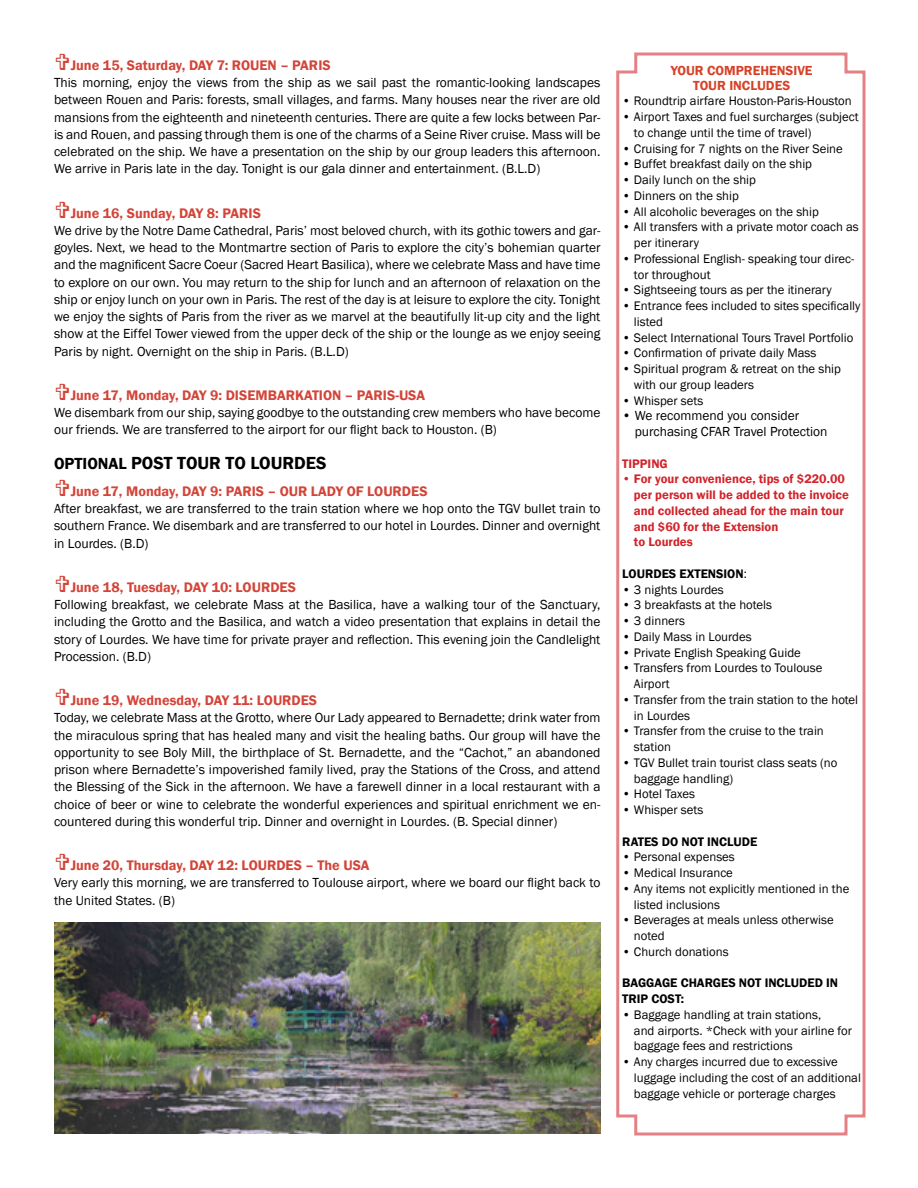
<style>
.page{position:relative;width:918px;height:1188px;background:#fff}
.page>*{position:absolute;margin:0;border:0;box-sizing:border-box;transform-origin:0 0}
.t1{font:600 18px "Franklin Gothic";color:#000}
.t2{font:600 14.25px "Franklin Gothic";color:#d34439}
.t3{font:13.5px/17.2px "Franklin Gothic";color:#000;text-align:justify}
.t4{font:600 13.5px/14.4px "Franklin Gothic";color:#d64227;text-align:center}
.t5{font:12.75px/15.8px "Franklin Gothic";color:#000}
.t6{font:600 12.75px/15.8px "Franklin Gothic";color:#d2232a}
.t7{font:600 12.75px/15.8px "Franklin Gothic";color:#000}
.s1{font-size:16.5px}
.s2{font-weight:400}
</style>
<div class="page">
<svg style="left:616px;top:52px;width:250px;height:1084px"></svg>
<img style="left:54px;top:922px;width:546px;height:212px">
<p class="t2" style="left:71px;top:56px;width:261px">June 15, Saturday, DAY 7: ROUEN – PARIS</p>
<p class="t3" style="left:54px;top:74px;width:548px">This morning, enjoy the views from the ship as we sail past the romantic-looking landscapes between Rouen and Paris: forests, small villages, and farms. Many houses near the river are old mansions from the eighteenth and nineteenth centuries. There are quite a few locks between Par&shy;is and Rouen, and passing through them is one of the charms of a Seine River cruise. Mass will be celebrated on the ship. We have a presentation on the ship by our group leaders this afternoon.<br>We arrive in Paris late in the day. Tonight is our gala dinner and entertainment. (B.L.D)</p>
<p class="t2" style="left:71px;top:204px;width:192px">June 16, Sunday, DAY 8: PARIS</p>
<p class="t3" style="left:54px;top:222px;width:548px">We drive by the Notre Dame Cathedral, Paris’ most beloved church, with its gothic towers and gar&shy;goyles. Next, we head to the Montmartre section of Paris to explore the city’s bohemian quarter and the magnificent Sacre Coeur (Sacred Heart Basilica), where we celebrate Mass and have time to explore on our own. You may return to the ship for lunch and an afternoon of relaxation on the ship or enjoy lunch on your own in Paris. The rest of the day is at leisure to explore the city. Tonight we enjoy the sights of Paris from the river as we marvel at the beautifully lit-up city and the light show at the Eiffel Tower viewed from the upper deck of the ship or the lounge as we enjoy seeing Paris by night. Overnight on the ship in Paris. (B.L.D)</p>
<p class="t2" style="left:71px;top:386px;width:356px">June 17, Monday, DAY 9: DISEMBARKATION – PARIS-USA</p>
<p class="t3" style="left:54px;top:404px;width:548px">We disembark from our ship, saying goodbye to the outstanding crew members who have become our friends. We are transferred to the airport for our flight back to Houston. (B)</p>
<h1 class="t1" style="left:54px;top:452px;width:274px"><span class="s1">OPTIONAL</span> POST TOUR TO LOURDES</h1>
<p class="t2" style="left:71px;top:482px;width:358px">June 17, Monday, DAY 9: PARIS – OUR LADY OF LOURDES</p>
<p class="t3" style="left:54px;top:500px;width:548px">After breakfast, we are transferred to the train station where we hop onto the TGV bullet train to southern France. We disembark and are transferred to our hotel in Lourdes. Dinner and overnight in Lourdes. (B.D)</p>
<p class="t2" style="left:71px;top:578px;width:227px">June 18, Tuesday, DAY 10: LOURDES</p>
<p class="t3" style="left:54px;top:596px;width:548px">Following breakfast, we celebrate Mass at the Basilica, have a walking tour of the Sanctuary, including the Grotto and the Basilica, and watch a video presentation that explains in detail the story of Lourdes. We have time for private prayer and reflection. This evening join the Candlelight Procession. (B.D)</p>
<p class="t2" style="left:71px;top:692px;width:248px">June 19, Wednesday, DAY 11: LOURDES</p>
<p class="t3" style="left:54px;top:710px;width:548px">Today, we celebrate Mass at the Grotto, where Our Lady appeared to Bernadette; drink water from the miraculous spring that has healed many and visit the healing baths. Our group will have the opportunity to see Boly Mill, the birthplace of St. Bernadette, and the “Cachot,” an abandoned prison where Bernadette’s impoverished family lived, pray the Stations of the Cross, and attend the Blessing of the Sick in the afternoon. We have a farewell dinner in a local restaurant with a choice of beer or wine to celebrate the wonderful experiences and spiritual enrichment we en&shy;countered during this wonderful trip. Dinner and overnight in Lourdes. (B. Special dinner)</p>
<p class="t2" style="left:71px;top:857px;width:300px">June 20, Thursday, DAY 12: LOURDES – The USA</p>
<p class="t3" style="left:54px;top:875px;width:548px">Very early this morning, we are transferred to Toulouse airport, where we board our flight back to the United States. (B)</p>
<p class="t4" style="left:671px;top:64px;width:143px">YOUR COMPREHENSIVE<br>TOUR INCLUDES</p>
<p class="t5" style="left:622px;top:94px;width:231px">• Roundtrip airfare Houston-Paris-Houston</p>
<p class="t5" style="left:634px;top:109px;width:226px;text-indent:-12px">• Airport Taxes and fuel surcharges (subject to change until the time of travel)</p>
<p class="t5" style="left:622px;top:141px;width:222px">• Cruising for 7 nights on the River Seine</p>
<p class="t5" style="left:622px;top:157px;width:191px">• Buffet breakfast daily on the ship</p>
<p class="t5" style="left:622px;top:172px;width:135px">• Daily lunch on the ship</p>
<p class="t5" style="left:622px;top:188px;width:118px">• Dinners on the ship</p>
<p class="t5" style="left:622px;top:204px;width:198px">• All alcoholic beverages on the ship</p>
<p class="t5" style="left:634px;top:220px;width:226px;text-indent:-12px">• All transfers with a private motor coach as per itinerary</p>
<p class="t5" style="left:634px;top:251px;width:222px;text-indent:-12px">• Professional English- speaking tour direc&shy;tor throughout</p>
<p class="t5" style="left:622px;top:282px;width:211px">• Sightseeing tours as per the itinerary</p>
<p class="t5" style="left:634px;top:298px;width:228px;text-indent:-12px">• Entrance fees included to sites specifically listed</p>
<p class="t5" style="left:622px;top:330px;width:233px">• Select International Tours Travel Portfolio</p>
<p class="t5" style="left:622px;top:345px;width:195px">• Confirmation of private daily Mass</p>
<p class="t5" style="left:634px;top:361px;width:208px;text-indent:-12px">• Spiritual program &amp; retreat on the ship with our group leaders</p>
<p class="t5" style="left:622px;top:393px;width:82px">• Whisper sets</p>
<p class="t3" style="left:635px;top:408px;width:194px;line-height:15.8px;text-indent:-12px">• We recommend you consider purchasing CFAR Travel Protection</p>
<p class="t6" style="left:622px;top:456px;width:47px">TIPPING</p>
<p class="t6" style="left:634px;top:471px;width:216px;text-indent:-12px">• For your convenience, tips of $220.00 per person will be added to the invoice and collected ahead for the main tour and $60 for the Extension<br>to Lourdes</p>
<p class="t7" style="left:622px;top:566px;width:126px">LOURDES EXTENSION<span class="s2">:</span></p>
<p class="t5" style="left:622px;top:582px;width:103px">• 3 nights Lourdes</p>
<p class="t5" style="left:622px;top:598px;width:151px">• 3 breakfasts at the hotels</p>
<p class="t5" style="left:622px;top:613px;width:64px">• 3 dinners</p>
<p class="t5" style="left:622px;top:629px;width:131px">• Daily Mass in Lourdes</p>
<p class="t5" style="left:622px;top:645px;width:180px">• Private English Speaking Guide</p>
<p class="t5" style="left:634px;top:660px;width:190px;text-indent:-12px">• Transfers from Lourdes to Toulouse<br>Airport</p>
<p class="t5" style="left:634px;top:692px;width:226px;text-indent:-12px">• Transfer from the train station to the hotel in Lourdes</p>
<p class="t5" style="left:634px;top:723px;width:191px;text-indent:-12px">• Transfer from the cruise to the train station</p>
<p class="t5" style="left:634px;top:755px;width:205px;text-indent:-12px">• TGV Bullet train tourist class seats (no baggage handling)</p>
<p class="t5" style="left:622px;top:786px;width:74px">• Hotel Taxes</p>
<p class="t5" style="left:622px;top:802px;width:82px">• Whisper sets</p>
<p class="t7" style="left:622px;top:834px;width:137px">RATES DO NOT INCLUDE</p>
<p class="t5" style="left:622px;top:849px;width:114px">• Personal expenses</p>
<p class="t5" style="left:622px;top:865px;width:112px">• Medical Insurance</p>
<p class="t5" style="left:634px;top:881px;width:217px;text-indent:-12px">• Any items not explicitly mentioned in the listed inclusions</p>
<p class="t5" style="left:634px;top:912px;width:201px;text-indent:-12px">• Beverages at meals unless otherwise noted</p>
<p class="t5" style="left:622px;top:944px;width:108px">• Church donations</p>
<p class="t7" style="left:622px;top:975px;width:217px">BAGGAGE CHARGES NOT INCLUDED IN<br>TRIP COST:</p>
<p class="t5" style="left:634px;top:1007px;width:219px;text-indent:-12px">• Baggage handling at train stations,<br>and airports. *Check with your airline for baggage fees and restrictions</p>
<p class="t5" style="left:634px;top:1054px;width:228px;text-indent:-12px">• Any charges incurred due to excessive luggage including the cost of an additional baggage vehicle or porterage charges</p>
</div>
